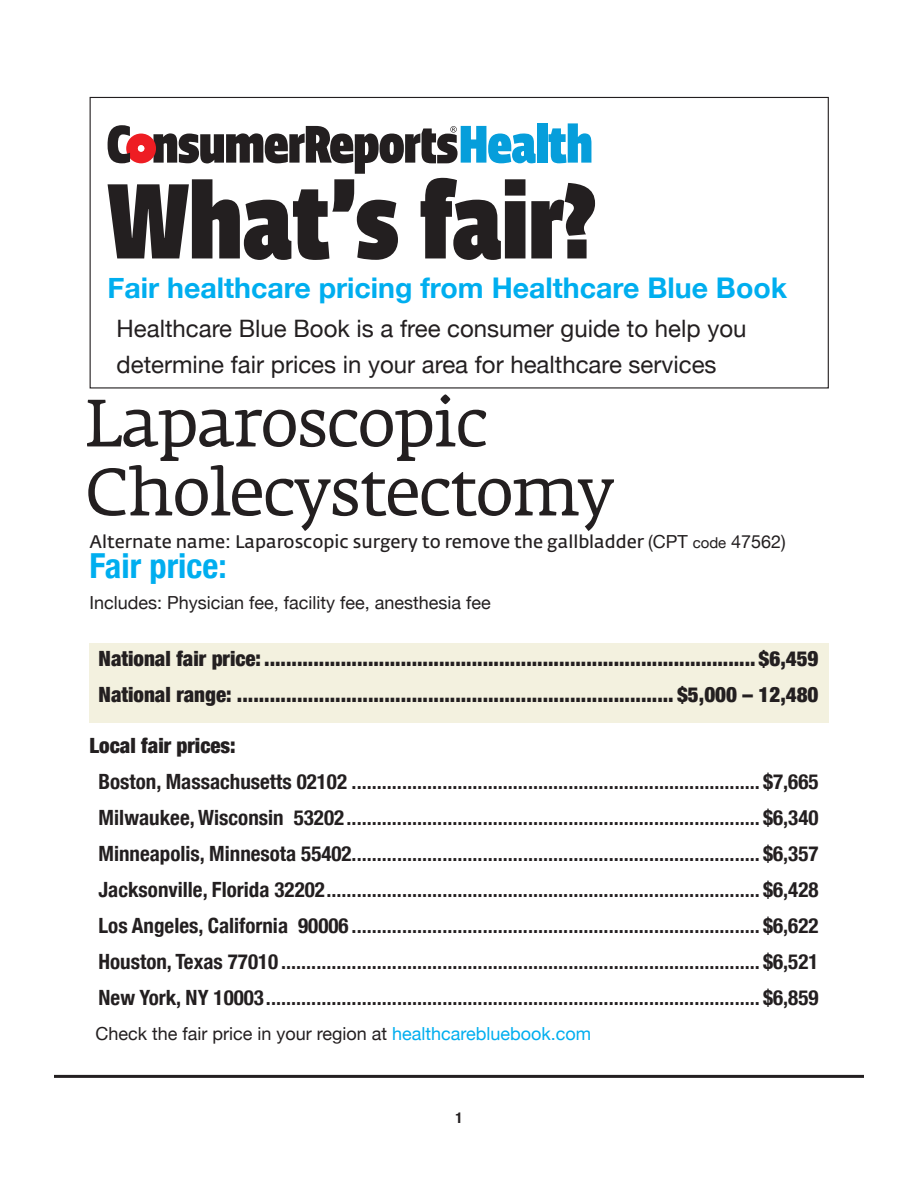
<style>
.page{position:relative;width:918px;height:1188px;background:#fff}
.page>*{position:absolute;margin:0;border:0;box-sizing:border-box;transform-origin:0 0}
.t1{font:105px "Fe Sa Dis Heavy Cond";color:#231f20}
.Body_text{font:66px "Fedra Serif A Std";letter-spacing:-.03em;color:#231f20}
.Body_text-2{font:700 condensed 34.5px "Helvetica Neue";color:#00aeef}
.Subhead{font:700 28.5px "Helvetica Neue";color:#00aeef}
.Body_text-3{font:24px/36px "Helvetica Neue";color:#231f20}
.Prices_regular{font:700 condensed 21px/36px "Helvetica Neue";color:#231f20}
.Prices_bold{font:900 condensed 21px/36px "Helvetica Neue";color:#231f20}
.Body_text-4{font:18px "Helvetica Neue";color:#231f20}
.Body_text-5{font:600 18px "Fedra Sans Alt Pro";color:#231f20}
.t2{font:700 condensed 15px "Helvetica Neue";color:#231f20}
.s1{font-family:"Helvetica Neue";font-weight:400}
.s2{font-family:"Helvetica Neue";font-weight:400;font-size:15px}
.s3{color:#00aeef}
</style>
<div class="page">
<div style="left:90px;top:643px;width:739px;height:80px;background:#f3f1df"></div>
<hr style="left:54px;top:1075px;width:810px;height:3px;background:#231f20">
<div style="left:537px;top:123px;width:10px;height:40px;background:#069edb"></div>
<svg style="left:548px;top:123px;width:43px;height:40px"></svg>
<svg style="left:108px;top:125px;width:428px;height:49px"></svg>
<p class="t1" style="left:108px;top:158px;width:487px">What’s fair?</p>
<p class="Subhead" style="left:108px;top:262px;width:681px">Fair healthcare pricing from Healthcare Blue Book</p>
<p class="Body_text-3" style="left:117px;top:309px;width:631px">Healthcare Blue Book is a free consumer guide to help you determine fair prices in your area for healthcare services</p>
<p class="Body_text" style="left:85px;top:382px;width:405px">Laparoscopic</p>
<p class="Body_text" style="left:85px;top:451px;width:531px">Cholecystectomy</p>
<p class="Body_text-5" style="left:90px;top:531px;width:698px">Alternate name: Laparoscopic surgery to remove the gallbladder <span class="s1">(CPT</span> <span class="s2">code</span> <span class="s1">47562)</span></p>
<p class="Body_text-2" style="left:90px;top:537px;width:139px">Fair price:</p>
<p class="Body_text-4" style="left:90px;top:587px;width:403px">Includes: Physician fee, facility fee, anesthesia fee</p>
<p class="Prices_bold" style="left:99px;top:639px;width:722px">National fair price: .......................................................................................... $6,459<br>National range: ................................................................................ $5,000 – 12,480</p>
<p class="Prices_bold" style="left:90px;top:726px;width:148px">Local fair prices:</p>
<p class="Prices_regular" style="left:99px;top:762px;width:722px">Boston, Massachusetts 02102 ................................................................................. $7,665</p>
<p class="Prices_regular" style="left:99px;top:798px;width:722px">Milwaukee, Wisconsin 53202.................................................................................. $6,340</p>
<p class="Prices_regular" style="left:99px;top:834px;width:722px">Minneapolis, Minnesota 55402................................................................................. $6,357</p>
<p class="Prices_regular" style="left:99px;top:870px;width:722px">Jacksonville, Florida 32202...................................................................................... $6,428</p>
<p class="Prices_regular" style="left:99px;top:906px;width:722px">Los Angeles, California 90006 ................................................................................. $6,622<br>Houston, Texas 77010 ............................................................................................... $6,521</p>
<p class="Prices_regular" style="left:99px;top:978px;width:722px">New York, NY 10003.................................................................................................. $6,859</p>
<p class="Body_text-4" style="left:96px;top:1018px;width:497px">Check the fair price in your region at <span class="s3">healthcarebluebook.com</span></p>
<p class="t2" style="left:455px;top:1105px;width:9px">1</p>
</div>
